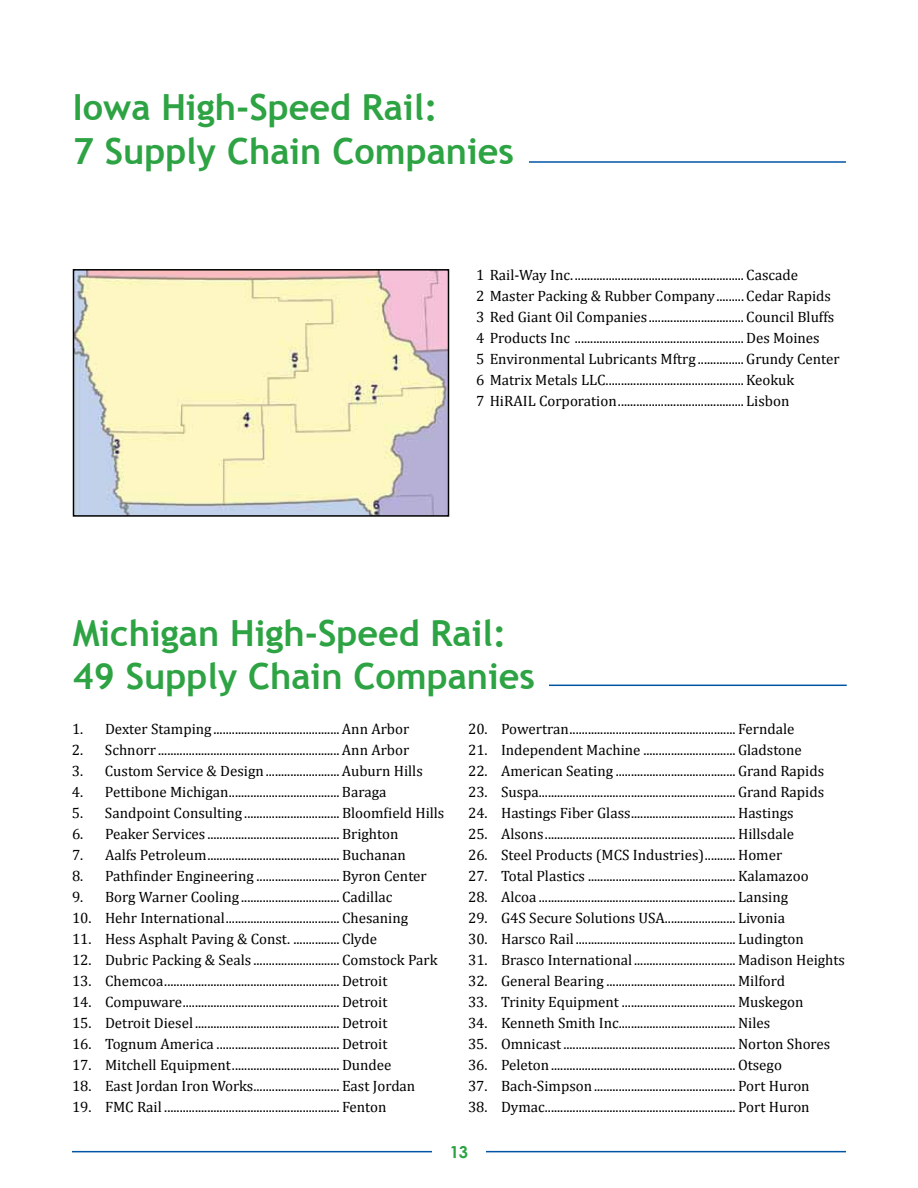
<style>
.page{position:relative;width:918px;height:1188px;background:#fff}
.page>*{position:absolute;margin:0;border:0;box-sizing:border-box;transform-origin:0 0}
.t1{font:700 36px/43.2px "Trebuchet MS";color:#2da343}
.t2{font:700 16.5px "Century Gothic";color:#2da343}
.t3{font:15px/21px "Cambria";color:#000}
</style>
<div class="page">
<hr style="left:72px;top:1151px;width:360px;height:1px;background:#0054a4">
<hr style="left:486px;top:1151px;width:360px;height:1px;background:#0054a4">
<hr style="left:72px;top:161px;width:774px;height:2px;background:#0054a4">
<div style="left:73px;top:73px;width:456px;height:91px;background:#fff"></div>
<img style="left:76px;top:272px;width:370px;height:242px">
<div style="left:73px;top:269px;width:376px;height:248px;border:2px solid #000"></div>
<hr style="left:73px;top:685px;width:774px;height:1px;background:#0054a4">
<div style="left:73px;top:527px;width:476px;height:162px;background:#fff"></div>
<h1 class="t1" style="left:73px;top:86px;width:443px">Iowa High-Speed Rail:<br>7 Supply Chain Companies</h1>
<p class="t3" style="left:476px;top:264px;width:365px">1 Rail-Way Inc. ....................................................... Cascade<br>2 Master Packing &amp; Rubber Company......... Cedar Rapids 3 Red Giant Oil Companies............................... Council Bluffs 4 Products Inc .......................................................Des Moines<br>5 Environmental Lubricants Mftrg ...............Grundy Center 6 Matrix Metals LLC.............................................Keokuk<br>7 HiRAIL Corporation......................................... Lisbon</p>
<h1 class="t1" style="left:73px;top:611px;width:464px">Michigan High-Speed Rail:<br>49 Supply Chain Companies</h1>
<p class="t3" style="left:72px;top:719px;width:339px">1. Dexter Stamping......................................... Ann Arbor</p>
<p class="t3" style="left:72px;top:740px;width:339px">2. Schnorr ........................................................... Ann Arbor</p>
<p class="t3" style="left:72px;top:761px;width:352px">3. Custom Service &amp; Design........................ Auburn Hills</p>
<p class="t3" style="left:72px;top:782px;width:316px">4. Pettibone Michigan.................................... Baraga</p>
<p class="t3" style="left:72px;top:803px;width:374px">5. Sandpoint Consulting ............................... Bloomfield Hills</p>
<p class="t3" style="left:72px;top:824px;width:328px">6. Peaker Services ........................................... Brighton</p>
<p class="t3" style="left:72px;top:845px;width:335px">7. Aalfs Petroleum........................................... Buchanan</p>
<p class="t3" style="left:72px;top:866px;width:356px">8. Pathfinder Engineering ........................... Byron Center</p>
<p class="t3" style="left:72px;top:887px;width:322px">9. Borg Warner Cooling ................................ Cadillac</p>
<p class="t3" style="left:72px;top:908px;width:338px">10. Hehr International..................................... Chesaning</p>
<p class="t3" style="left:72px;top:929px;width:307px">11. Hess Asphalt Paving &amp; Const. ............... Clyde</p>
<p class="t3" style="left:72px;top:950px;width:367px">12. Dubric Packing &amp; Seals ............................ Comstock Park</p>
<p class="t3" style="left:72px;top:971px;width:317px">13. Chemcoa......................................................... Detroit</p>
<p class="t3" style="left:72px;top:992px;width:317px">14. Compuware................................................... Detroit</p>
<p class="t3" style="left:72px;top:1013px;width:317px">15. Detroit Diesel............................................... Detroit</p>
<p class="t3" style="left:72px;top:1034px;width:317px">16. Tognum America ........................................ Detroit</p>
<p class="t3" style="left:72px;top:1055px;width:321px">17. Mitchell Equipment................................... Dundee</p>
<p class="t3" style="left:72px;top:1076px;width:345px">18. East Jordan Iron Works............................ East Jordan</p>
<p class="t3" style="left:72px;top:1097px;width:316px">19. FMC Rail ......................................................... Fenton</p>
<p class="t3" style="left:468px;top:719px;width:328px">20. Powertran...................................................... Ferndale</p>
<p class="t3" style="left:468px;top:740px;width:335px">21. Independent Machine .............................. Gladstone</p>
<p class="t3" style="left:468px;top:761px;width:358px">22. American Seating ....................................... Grand Rapids</p>
<p class="t3" style="left:468px;top:782px;width:358px">23. Suspa................................................................ Grand Rapids</p>
<p class="t3" style="left:468px;top:803px;width:327px">24. Hastings Fiber Glass.................................. Hastings</p>
<p class="t3" style="left:468px;top:824px;width:328px">25. Alsons.............................................................. Hillsdale</p>
<p class="t3" style="left:468px;top:845px;width:316px">26. Steel Products (MCS Industries).......... Homer</p>
<p class="t3" style="left:468px;top:866px;width:342px">27. Total Plastics ................................................ Kalamazoo</p>
<p class="t3" style="left:468px;top:887px;width:322px">28. Alcoa ................................................................ Lansing</p>
<p class="t3" style="left:468px;top:908px;width:318px">29. G4S Secure Solutions USA....................... Livonia</p>
<p class="t3" style="left:468px;top:929px;width:337px">30. Harsco Rail.................................................... Ludington</p>
<p class="t3" style="left:468px;top:950px;width:379px">31. Brasco International................................. Madison Heights</p>
<p class="t3" style="left:468px;top:971px;width:319px">32. General Bearing .......................................... Milford</p>
<p class="t3" style="left:468px;top:992px;width:337px">33. Trinity Equipment ..................................... Muskegon</p>
<p class="t3" style="left:468px;top:1013px;width:304px">34. Kenneth Smith Inc...................................... Niles</p>
<p class="t3" style="left:468px;top:1034px;width:364px">35. Omnicast........................................................ Norton Shores</p>
<p class="t3" style="left:468px;top:1055px;width:316px">36. Peleton............................................................ Otsego</p>
<p class="t3" style="left:468px;top:1076px;width:343px">37. Bach-Simpson.............................................. Port Huron</p>
<p class="t3" style="left:468px;top:1097px;width:343px">38. Dymac.............................................................. Port Huron</p>
<p class="t2" style="left:450px;top:1139px;width:20px">13</p>
</div>
